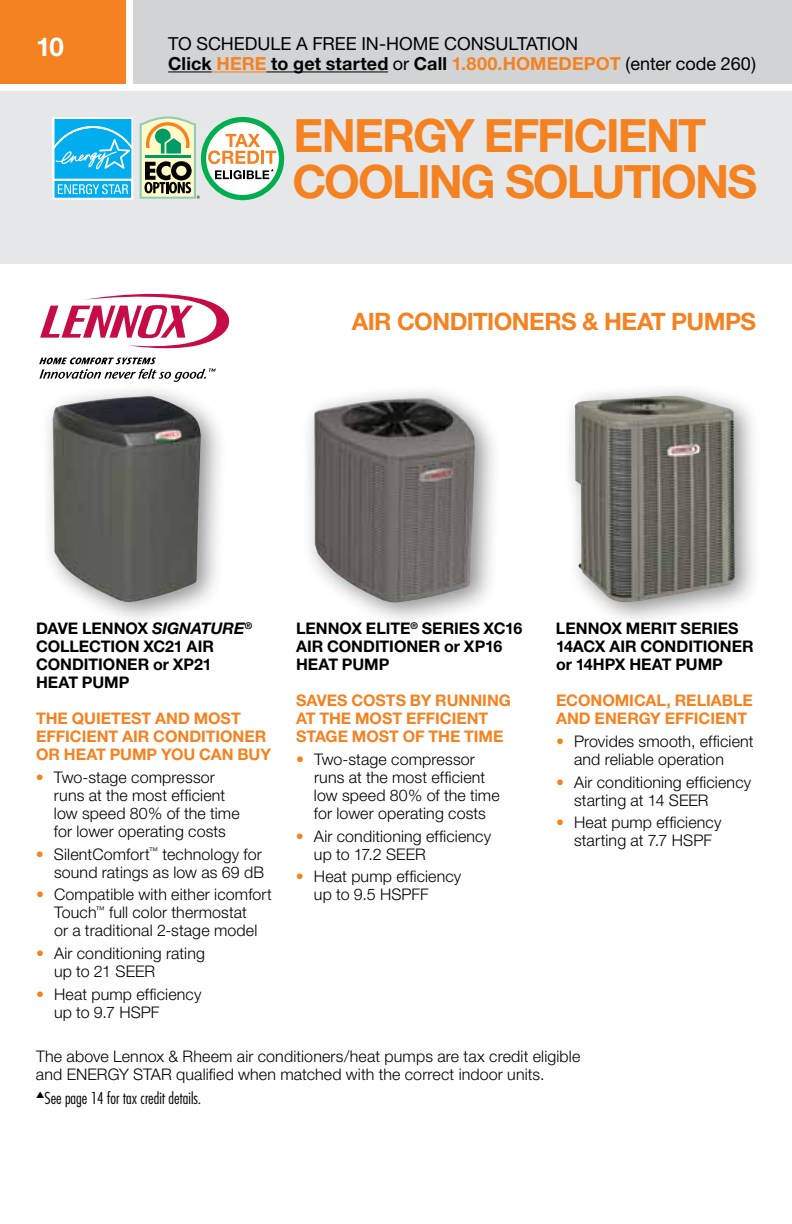
<style>
.page{position:relative;width:792px;height:1224px;background:#fff}
.page>*{position:absolute;margin:0;border:0;box-sizing:border-box;transform-origin:0 0}
.t1{font:700 46px/46px "Helvetica Neue";letter-spacing:-.04em;color:#f58220}
.t2{font:700 26px "Helvetica Neue";color:#fff}
.t3{font:700 24px "Helvetica Neue";letter-spacing:-.025em;color:#f58220}
.t4{font:700 18px "Helvetica Neue";letter-spacing:.01em;color:#000}
.t5{font:18px/20px "Helvetica Neue";color:#000}
.t6{font:300 16px/18px "Helvetica Neue";letter-spacing:.01em;color:#000}
.t7{font:700 16px "Helvetica Neue";color:#000}
.t8{font:700 16px "Helvetica Neue";color:#f58220}
.t9{font:300 condensed 16px "Futura";color:#000}
.t10{font:italic 700 16px "Helvetica Neue";color:#000}
.s1{font-weight:700}
.s2{font-weight:700;color:#f58220}
.s3{font-weight:400}
.s4{color:#f58220}
.s5{font-style:normal}
</style>
<div class="page">
<div style="left:38px;top:381px;width:188px;height:245px;background:#000;opacity:.45"></div>
<img style="left:53px;top:396px;width:148px;height:206px">
<div style="left:300px;top:382px;width:201px;height:245px;background:#000;opacity:.45"></div>
<img style="left:314px;top:398px;width:161px;height:204px">
<div style="left:563px;top:387px;width:197px;height:239px;background:#000;opacity:.45"></div>
<img style="left:575px;top:396px;width:160px;height:206px">
<div style="left:0;top:91px;width:792px;height:172px;background:#e6e7e8"></div>
<div style="left:0;top:0;width:126px;height:84px;background:#f58220"></div>
<div style="left:133px;top:0;width:659px;height:84px;background:#d1d3d4"></div>
<svg style="left:39px;top:294px;width:190px;height:88px"></svg>
<div style="left:53px;top:117px;width:80px;height:64px;background:#fff"></div>
<svg style="left:53px;top:119px;width:80px;height:81px"></svg>
<svg style="left:140px;top:116px;width:60px;height:83px"></svg>
<div style="left:205px;top:122px;width:74px;height:73px;background:#fff;border-radius:50%"></div>
<svg style="left:208px;top:134px;width:68px;height:45px"></svg>
<div style="left:201px;top:117px;width:83px;height:83px;border:5px solid #00ae4d;border-radius:50%"></div>
<hr style="left:168px;top:71px;width:44px;height:1px;background:#000">
<hr style="left:212px;top:71px;width:54px;height:1px;background:#f58220">
<hr style="left:266px;top:71px;width:122px;height:1px;background:#000">
<h2 class="t2" style="left:36px;top:31px;width:30px">10</h2>
<p class="t5" style="left:168px;top:34px;width:397px">TO SCHEDULE A FREE IN-HOME CONSULTATION<br><span class="s1">CLICK</span> <span class="s2">HERE</span></p>
<p class="t4" style="left:271px;top:53px;width:487px">TO GET STARTED <span class="s3">OR</span> CALL <span class="s4">1.800.HOMEDEPOT</span> <span class="s3">(ENTER CODE 260)</span></p>
<h1 class="t1" style="left:292px;top:112px;width:466px">ENERGY EFFICIENT<br>COOLING SOLUTIONS</h1>
<h3 class="t3" style="left:352px;top:307px;width:15px">AIR</h3>
<h3 class="t3" style="left:397px;top:307px;width:18px">CON</h3>
<h3 class="t3" style="left:450px;top:307px;width:32px">DITIONERS</h3>
<h3 class="t3" style="left:582px;top:307px;width:38px">&amp; HEAT</h3>
<h3 class="t3" style="left:671px;top:307px;width:84px">PUMPS</h3>
<p class="t7" style="left:36px;top:619px;width:12px">DAVE</p>
<p class="t7" style="left:82px;top:619px;width:22px">LENNO</p>
<p class="t10" style="left:138px;top:619px;width:116px"><span class="s5">X</span> SIGNATURE<sup>®</sup></p>
<p class="t7" style="left:36px;top:637px;width:12px">COLLECTION</p>
<p class="t7" style="left:143px;top:637px;width:63px">XC21 AIR</p>
<p class="t7" style="left:36px;top:655px;width:13px">CON</p>
<p class="t7" style="left:72px;top:655px;width:22px">DITIONER</p>
<p class="t7" style="left:153px;top:655px;width:60px">OR XP21</p>
<p class="t7" style="left:36px;top:673px;width:23px">HEAT</p>
<p class="t7" style="left:82px;top:673px;width:49px">PUMP</p>
<p class="t8" style="left:36px;top:709px;width:71px">THE QUIETEST</p>
<p class="t8" style="left:155px;top:709px;width:51px">AN D MOST</p>
<p class="t8" style="left:36px;top:727px;width:21px">EFFICIENT</p>
<p class="t8" style="left:122px;top:727px;width:90px">AIR CON DITIONER</p>
<p class="t8" style="left:36px;top:745px;width:51px">OR HEAT</p>
<p class="t8" style="left:110px;top:745px;width:161px">PUMP YOU CAN BUY</p>
<p class="t6" style="left:54px;top:768px;width:187px;text-indent:-18px"><span class="s4">•</span> Two-stage compressor runs at the most efficient low speed 80% of the time for lower operating costs</p>
<p class="t6" style="left:36px;top:845px;width:230px;text-align:right"><span class="s4">•</span> SilentComfort<sup>™</sup> technology for sound ratings as low as 69 dB</p>
<p class="t6" style="left:36px;top:885px;width:237px;text-align:center"><span class="s4">•</span> Compatible with either icomfort<br>Touch<sup>™</sup> full color thermostat<br>or a traditional 2-stage model</p>
<p class="t6" style="left:54px;top:944px;width:153px;text-indent:-18px"><span class="s4">•</span> Air conditioning rating up to 21 SEER</p>
<p class="t6" style="left:54px;top:985px;width:149px;text-indent:-18px"><span class="s4">•</span> Heat pump efficiency up to 9.7 HSPF</p>
<p class="t7" style="left:296px;top:619px;width:12px">LENNO</p>
<p class="t7" style="left:352px;top:619px;width:35px">X ELITE</p>
<p class="t7" style="left:410px;top:619px;width:22px"><sup>®</sup> SERIES</p>
<p class="t7" style="left:484px;top:619px;width:40px">XC16</p>
<p class="t7" style="left:296px;top:637px;width:44px">AIR CON</p>
<p class="t7" style="left:363px;top:637px;width:22px">DITIONER</p>
<p class="t7" style="left:444px;top:637px;width:60px">OR XP16</p>
<p class="t7" style="left:296px;top:655px;width:23px">HEAT</p>
<p class="t7" style="left:342px;top:655px;width:49px">PUMP</p>
<p class="t8" style="left:296px;top:691px;width:12px">SAVES</p>
<p class="t8" style="left:351px;top:691px;width:12px">COSTS</p>
<p class="t8" style="left:410px;top:691px;width:60px">BY RUNNING</p>
<p class="t8" style="left:296px;top:709px;width:35px">AT THE</p>
<p class="t8" style="left:355px;top:709px;width:13px">MOST</p>
<p class="t8" style="left:406px;top:709px;width:11px">EFFICIENT</p>
<p class="t8" style="left:296px;top:727px;width:12px">STAGE</p>
<p class="t8" style="left:352px;top:727px;width:13px">MOST</p>
<p class="t8" style="left:403px;top:727px;width:38px">OF THE</p>
<p class="t8" style="left:464px;top:727px;width:11px">TIME</p>
<p class="t6" style="left:314px;top:750px;width:187px;text-indent:-18px"><span class="s4">•</span> Two-stage compressor runs at the most efficient low speed 80% of the time for lower operating costs</p>
<p class="t6" style="left:314px;top:827px;width:179px;text-indent:-18px"><span class="s4">•</span> Air conditioning efficiency up to 17.2 SEER</p>
<p class="t6" style="left:314px;top:867px;width:149px;text-indent:-18px"><span class="s4">•</span> Heat pump efficiency up to 9.5 HSPFF</p>
<p class="t7" style="left:556px;top:619px;width:12px">LENNO</p>
<p class="t7" style="left:611px;top:619px;width:39px">X MERIT</p>
<p class="t7" style="left:681px;top:619px;width:11px">SERIES</p>
<p class="t7" style="left:556px;top:637px;width:64px">14ACX AIR</p>
<p class="t7" style="left:640px;top:637px;width:13px">CON</p>
<p class="t7" style="left:677px;top:637px;width:22px">DITIONER</p>
<p class="t7" style="left:556px;top:655px;width:85px">OR 14HPX HEAT</p>
<p class="t7" style="left:675px;top:655px;width:49px">PUMP</p>
<p class="t8" style="left:556px;top:691px;width:23px">ECONOMICAL</p>
<p class="t8" style="left:666px;top:691px;width:19px">, RELIA</p>
<p class="t8" style="left:722px;top:691px;width:22px">BLE</p>
<p class="t8" style="left:556px;top:709px;width:61px">AND ENERGY</p>
<p class="t8" style="left:665px;top:709px;width:11px">EFFICIENT</p>
<p class="t6" style="left:574px;top:732px;width:181px;text-indent:-18px"><span class="s4">•</span> Provides smooth, efficient and reliable operation</p>
<p class="t6" style="left:574px;top:773px;width:179px;text-indent:-18px"><span class="s4">•</span> Air conditioning efficiency starting at 14 SEER</p>
<p class="t6" style="left:556px;top:813px;width:167px;text-align:center"><span class="s4">•</span> Heat pump efficiency starting at 7.7 HSPF</p>
<p class="t6" style="left:36px;top:1047px;width:546px">The above Lennox &amp; Rheem air conditioners/heat pumps are tax credit eligible and Energy</p>
<p class="t6" style="left:133px;top:1065px;width:21px">Star</p>
<p class="t6" style="left:176px;top:1065px;width:370px">qualified when matched with the correct indoor units.</p>
<p class="t9" style="left:36px;top:1088px;width:167px">▲See page 14 for tax credit details.</p>
</div>
